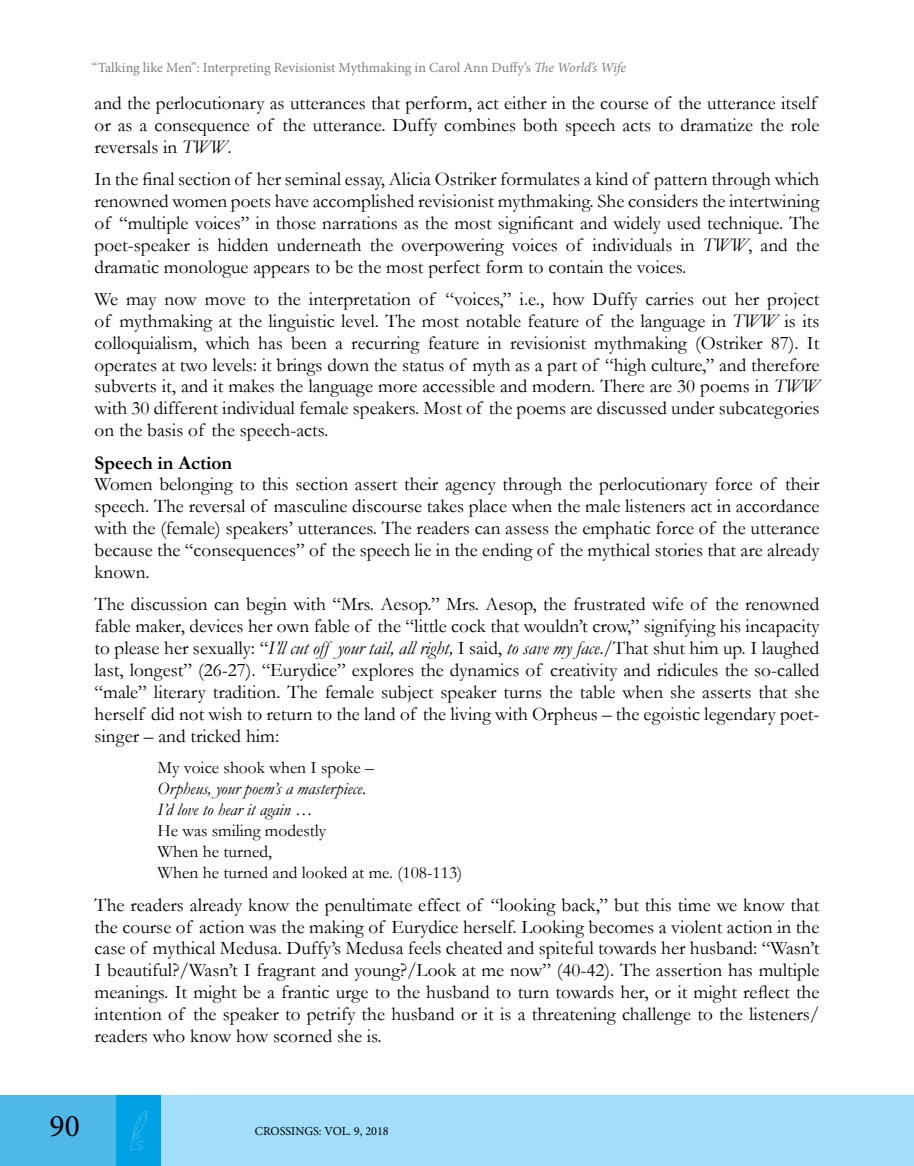
<style>
.page{position:relative;width:914px;height:1166px;background:#fff}
.page>*{position:absolute;margin:0;border:0;box-sizing:border-box;transform-origin:0 0}
.t1{font:31.5px "Minion Pro";color:#000}
.t2{font:19.25px/21.9px "Garamond";color:#000;text-align:justify}
.t3{font:700 19.25px "Garamond";color:#000}
.t4{font:17.5px/21px "Garamond";color:#000}
.t5{font:italic 17.5px/21px "Garamond";color:#000}
.t6{font:14px "Minion Pro";color:#808080}
.t7{font:12.25px "Minion Pro";color:#000}
.s1{font-style:italic}
</style>
<div class="page">
<div style="left:115px;top:1096px;width:46px;height:70px;background:#00a2e5"></div>
<div style="left:161px;top:1096px;width:753px;height:70px;background:#a2def9"></div>
<div style="left:0;top:1096px;width:115px;height:70px;background:#4eb8e9"></div>
<svg style="left:131px;top:1111px;width:16px;height:39px"></svg>
<p class="t6" style="left:92px;top:58px;width:535px">“Talking like Men”: Interpreting Revisionist Mythmaking in Carol Ann Duffy’s <span class="s1">The World’s Wife</span></p>
<p class="t2" style="left:94px;top:91px;width:726px;text-align:left">and the perlocutionary as utterances that perform, act either in the course of the utterance itself or as a consequence of the utterance. Duffy combines both speech acts to dramatize the role reversals in <span class="s1">TWW</span>.</p>
<p class="t2" style="left:94px;top:167px;width:726px">In the final section of her seminal essay, Alicia Ostriker formulates a kind of pattern through which renowned women poets have accomplished revisionist mythmaking. She considers the intertwining of “multiple voices” in those narrations as the most significant and widely used technique. The poet-speaker is hidden underneath the overpowering voices of individuals in <span class="s1">TWW</span>, and the dramatic monologue appears to be the most perfect form to contain the voices.</p>
<p class="t2" style="left:94px;top:287px;width:726px">We may now move to the interpretation of “voices,” i.e., how Duffy carries out her project of mythmaking at the linguistic level. The most notable feature of the language in <span class="s1">TWW</span> is its colloquialism, which has been a recurring feature in revisionist mythmaking (Ostriker 87). It operates at two levels: it brings down the status of myth as a part of “high culture,” and therefore subverts it, and it makes the language more accessible and modern. There are 30 poems in <span class="s1">TWW </span>with 30 different individual female speakers. Most of the poems are discussed under subcategories on the basis of the speech-acts.</p>
<p class="t3" style="left:94px;top:449px;width:139px">Speech in Action</p>
<p class="t2" style="left:94px;top:473px;width:726px">Women belonging to this section assert their agency through the perlocutionary force of their speech. The reversal of masculine discourse takes place when the male listeners act in accordance with the (female) speakers’ utterances. The readers can assess the emphatic force of the utterance because the “consequences” of the speech lie in the ending of the mythical stories that are already known.</p>
<p class="t2" style="left:94px;top:593px;width:726px">The discussion can begin with “Mrs. Aesop.” Mrs. Aesop, the frustrated wife of the renowned fable maker, devices her own fable of the “little cock that wouldn’t crow,” signifying his incapacity to please her sexually: “<span class="s1">I’ll cut off your tail, all right,</span> I said, <span class="s1">to save my face</span>./That shut him up. I laughed last, longest” (26-27). “Eurydice” explores the dynamics of creativity and ridicules the so-called “male” literary tradition. The female subject speaker turns the table when she asserts that she herself did not wish to return to the land of the living with Orpheus – the egoistic legendary poet&shy;singer – and tricked him:</p>
<p class="t4" style="left:158px;top:757px;width:218px">My voice shook when I spoke –</p>
<p class="t5" style="left:158px;top:778px;width:210px">Orpheus, your poem’s a masterpiece.<br>I’d love to hear it again …</p>
<p class="t4" style="left:158px;top:820px;width:306px">He was smiling modestly<br>When he turned,<br>When he turned and looked at me. (108-113)</p>
<p class="t2" style="left:94px;top:893px;width:726px">The readers already know the penultimate effect of “looking back,” but this time we know that the course of action was the making of Eurydice herself. Looking becomes a violent action in the case of mythical Medusa. Duffy’s Medusa feels cheated and spiteful towards her husband: “Wasn’t I beautiful?/Wasn’t I fragrant and young?/Look at me now” (40-42). The assertion has multiple meanings. It might be a frantic urge to the husband to turn towards her, or it might reflect the intention of the speaker to petrify the husband or it is a threatening challenge to the listeners/ readers who know how scorned she is.</p>
<h1 class="t1" style="left:50px;top:1105px;width:32px">90</h1>
<p class="t7" style="left:255px;top:1123px;width:135px">CROSSINGS: VOL. 9, 2018</p>
</div>
